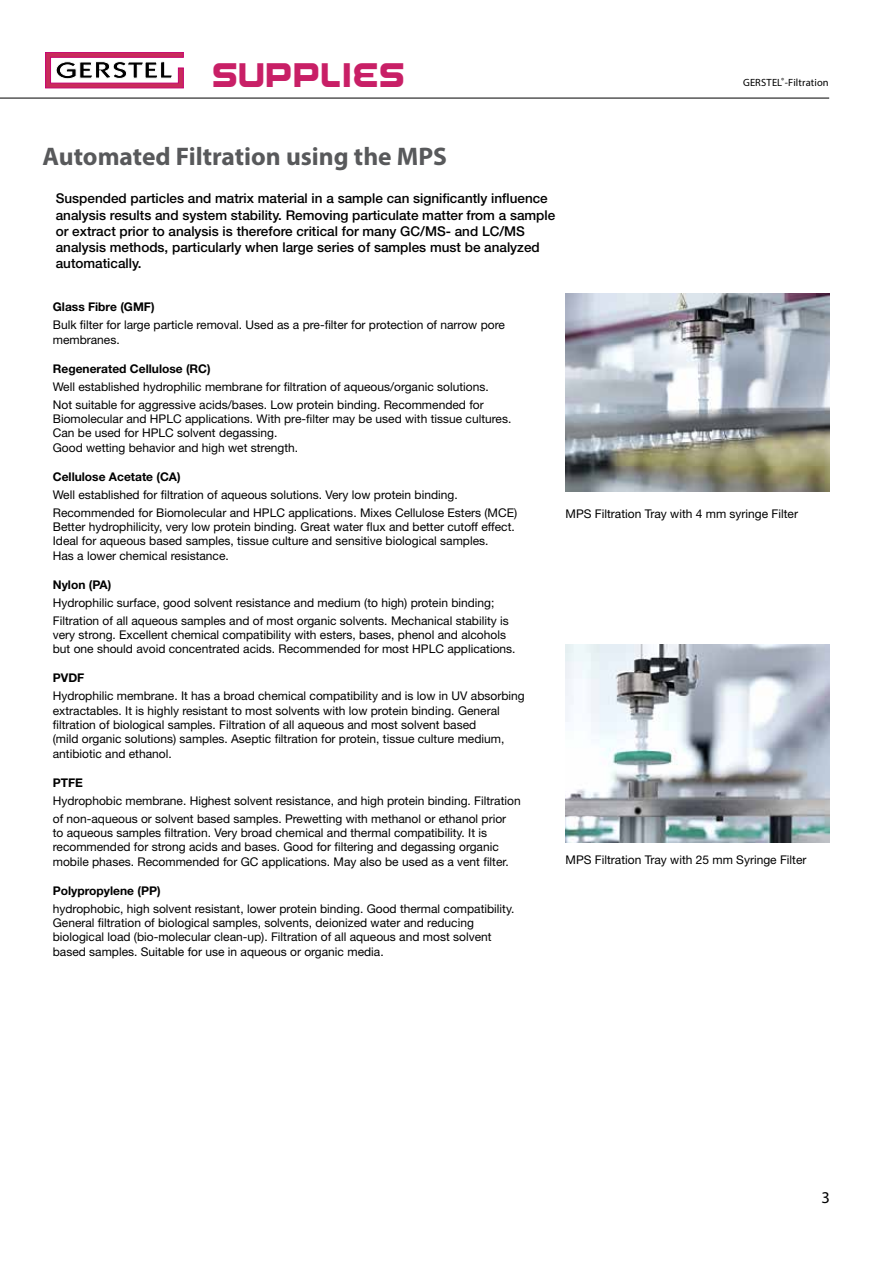
<style>
.page{position:relative;width:893px;height:1263px;background:#fff}
.page>*{position:absolute;margin:0;border:0;box-sizing:border-box;transform-origin:0 0}
.t1{font:36px "GERSTEL Logo";color:#c81f66}
.t2{font:700 25.5px "Myriad Pro";color:#58595b}
.t3{font:16.5px "Myriad Pro";color:#000}
.t4{font:500 13.5px/16.2px "Helvetica Neue";color:#000}
.t5{font:12px/14.4px "Helvetica Neue";color:#000}
.t6{font:700 12px "Helvetica Neue";color:#000}
.t7{font:10.5px "Myriad Pro";letter-spacing:.01em;color:#000}
</style>
<div class="page">
<hr style="left:0;top:98px;width:829px;height:1px;background:#000">
<svg style="left:45px;top:52px;width:139px;height:36px"></svg>
<img style="left:566px;top:293px;width:263px;height:198px">
<img style="left:566px;top:645px;width:263px;height:198px">
<h1 class="t1" style="left:212px;top:62px;width:195px">sUPPLIES</h1>
<p class="t7" style="left:743px;top:76px;width:87px">GERSTEL<sup>®</sup>-Filtration</p>
<h2 class="t2" style="left:43px;top:140px;width:406px">Automated Filtration using the MPS</h2>
<p class="t4" style="left:56px;top:190px;width:501px">Suspended particles and matrix material in a sample can significantly influence analysis results and system stability. Removing particulate matter from a sample or extract prior to analysis is therefore critical for many GC/MS- and LC/MS analysis methods, particularly when large series of samples must be analyzed automatically.</p>
<p class="t6" style="left:53px;top:300px;width:103px">Glass Fibre (GMF)</p>
<p class="t5" style="left:53px;top:318px;width:454px">Bulk filter for large particle removal. Used as a pre-filter for protection of narrow pore membranes.</p>
<p class="t6" style="left:53px;top:361px;width:159px">Regenerated Cellulose (RC)</p>
<p class="t5" style="left:53px;top:377px;width:437px;line-height:18px">Well established hydrophilic membrane for filtration of aqueous/organic solutions.<br>Not suitable for aggressive acids/bases. Low protein binding. Recommended for</p>
<p class="t5" style="left:53px;top:411px;width:460px">Biomolecular and HPLC applications. With pre-filter may be used with tissue cultures.<br>Can be used for HPLC solvent degassing.<br>Good wetting behavior and high wet strength.</p>
<p class="t6" style="left:53px;top:469px;width:129px">Cellulose Acetate (CA)</p>
<p class="t5" style="left:53px;top:485px;width:466px;line-height:18px">Well established for filtration of aqueous solutions. Very low protein binding.<br>Recommended for Biomolecular and HPLC applications. Mixes Cellulose Esters (MCE)</p>
<p class="t5" style="left:53px;top:519px;width:464px">Better hydrophilicity, very low protein binding. Great water flux and better cutoff effect.<br>Ideal for aqueous based samples, tissue culture and sensitive biological samples.<br>Has a lower chemical resistance.</p>
<p class="t6" style="left:53px;top:577px;width:60px">Nylon (PA)</p>
<p class="t5" style="left:53px;top:593px;width:457px;line-height:18px">Hydrophilic surface, good solvent resistance and medium (to high) protein binding;<br>Filtration of all aqueous samples and of most organic solvents. Mechanical stability is</p>
<p class="t5" style="left:53px;top:627px;width:464px">very strong. Excellent chemical compatibility with esters, bases, phenol and alcohols but one should avoid concentrated acids. Recommended for most HPLC applications.</p>
<p class="t6" style="left:53px;top:670px;width:33px">PVDF</p>
<p class="t5" style="left:53px;top:688px;width:473px">Hydrophilic membrane. It has a broad chemical compatibility and is low in UV absorbing extractables. It is highly resistant to most solvents with low protein binding. General filtration of biological samples. Filtration of all aqueous and most solvent based<br>(mild organic solutions) samples. Aseptic filtration for protein, tissue culture medium, antibiotic and ethanol.</p>
<p class="t6" style="left:53px;top:775px;width:32px">PTFE</p>
<p class="t5" style="left:53px;top:791px;width:469px;line-height:18px">Hydrophobic membrane. Highest solvent resistance, and high protein binding. Filtration of non-aqueous or solvent based samples. Prewetting with methanol or ethanol prior</p>
<p class="t5" style="left:53px;top:825px;width:457px">to aqueous samples filtration. Very broad chemical and thermal compatibility. It is recommended for strong acids and bases. Good for filtering and degassing organic mobile phases. Recommended for GC applications. May also be used as a vent filter.</p>
<p class="t6" style="left:53px;top:883px;width:109px">Polypropylene (PP)</p>
<p class="t5" style="left:53px;top:901px;width:463px">hydrophobic, high solvent resistant, lower protein binding. Good thermal compatibility.<br>General filtration of biological samples, solvents, deionized water and reducing biological load (bio-molecular clean-up). Filtration of all aqueous and most solvent based samples. Suitable for use in aqueous or organic media.</p>
<p class="t5" style="left:566px;top:507px;width:234px">MPS Filtration Tray with 4 mm syringe Filter</p>
<p class="t5" style="left:566px;top:852px;width:242px">MPS Filtration Tray with 25 mm Syringe Filter</p>
<h3 class="t3" style="left:821px;top:1187px;width:10px">3</h3>
</div>
